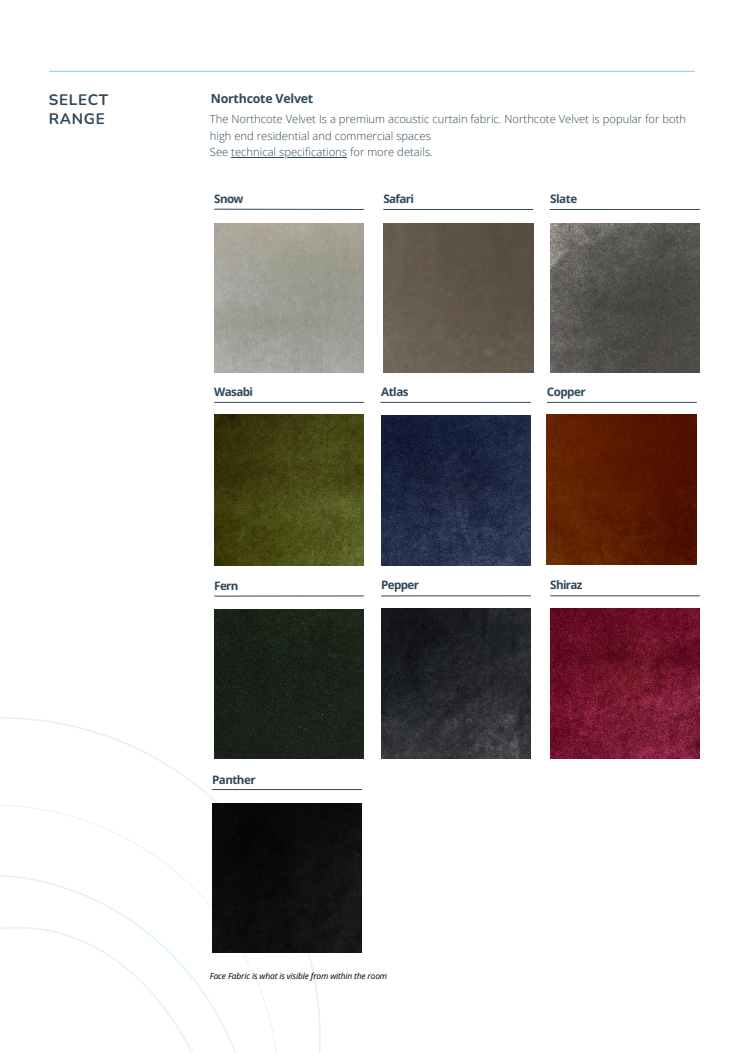
<style>
.page{position:relative;width:744px;height:1053px;background:#fff}
.page>*{position:absolute;margin:0;border:0;box-sizing:border-box;transform-origin:0 0}
.t1{font:700 15.2px/18.9px "Nunito";letter-spacing:.045em;color:#2f4858}
.t2{font:700 12.4px "Open Sans";letter-spacing:-.02em;color:#2f4858}
.t3{font:700 11.6px "Open Sans";letter-spacing:-.05em;color:#2f4858}
.t4{font:300 11.2px/16.8px "Open Sans";letter-spacing:.005em;color:#2f4858}
.t5{font:italic 8.4px "Open Sans";letter-spacing:-.015em;color:#000}
</style>
<div class="page">
<hr style="left:50px;top:71px;width:644px;height:1px;background:#7accff">
<hr style="left:231px;top:157px;width:116px;height:1px;background:#2f4858">
<svg style="left:0;top:717px;width:321px;height:335px"></svg>
<svg style="left:0;top:804px;width:280px;height:248px"></svg>
<svg style="left:0;top:874px;width:258px;height:178px"></svg>
<svg style="left:0;top:926px;width:230px;height:126px"></svg>
<hr style="left:384px;top:209px;width:149px;height:1px;background:#2f4858">
<hr style="left:550px;top:209px;width:150px;height:1px;background:#2f4858">
<hr style="left:212px;top:789px;width:150px;height:1px;background:#2f4858">
<svg style="left:214px;top:208px;width:150px;height:2px"></svg>
<hr style="left:215px;top:402px;width:149px;height:1px;background:#2f4858">
<hr style="left:381px;top:402px;width:150px;height:1px;background:#2f4858">
<hr style="left:547px;top:402px;width:149px;height:1px;background:#2f4858">
<svg style="left:214px;top:595px;width:150px;height:1px"></svg>
<hr style="left:381px;top:595px;width:150px;height:1px;background:#2f4858">
<img style="left:214px;top:223px;width:150px;height:150px">
<img style="left:383px;top:223px;width:150px;height:150px">
<img style="left:550px;top:223px;width:150px;height:150px">
<img style="left:212px;top:803px;width:150px;height:149px">
<img style="left:214px;top:609px;width:150px;height:149px">
<img style="left:214px;top:415px;width:150px;height:150px">
<img style="left:381px;top:416px;width:150px;height:149px">
<img style="left:547px;top:415px;width:150px;height:149px">
<hr style="left:551px;top:595px;width:149px;height:1px;background:#2f4858">
<img style="left:550px;top:608px;width:150px;height:150px">
<img style="left:381px;top:608px;width:150px;height:150px">
<h1 class="t1" style="left:49px;top:91px;width:61px">SELECT<br>RANGE</h1>
<p class="t2" style="left:211px;top:89px;width:104px">Northcote Velvet</p>
<p class="t4" style="left:210px;top:110px;width:478px">The Northcote Velvet Is a premium acoustic curtain fabric. Northcote Velvet is popular for both high end residential and commercial spaces<br>See technical specifications for more details.</p>
<p class="t3" style="left:214px;top:190px;width:31px">Snow</p>
<p class="t3" style="left:383px;top:191px;width:32px">Safari</p>
<p class="t3" style="left:550px;top:191px;width:29px">Slate</p>
<p class="t3" style="left:214px;top:384px;width:40px">Wasabi</p>
<p class="t3" style="left:381px;top:384px;width:29px">Atlas</p>
<p class="t3" style="left:547px;top:384px;width:40px">Copper</p>
<p class="t3" style="left:214px;top:577px;width:26px">Fern</p>
<p class="t3" style="left:381px;top:577px;width:39px">Pepper</p>
<p class="t3" style="left:550px;top:577px;width:34px">Shiraz</p>
<p class="t3" style="left:212px;top:771px;width:45px">Panther</p>
<p class="t5" style="left:210px;top:969px;width:179px">Face Fabric is what is visible from within the room</p>
</div>
